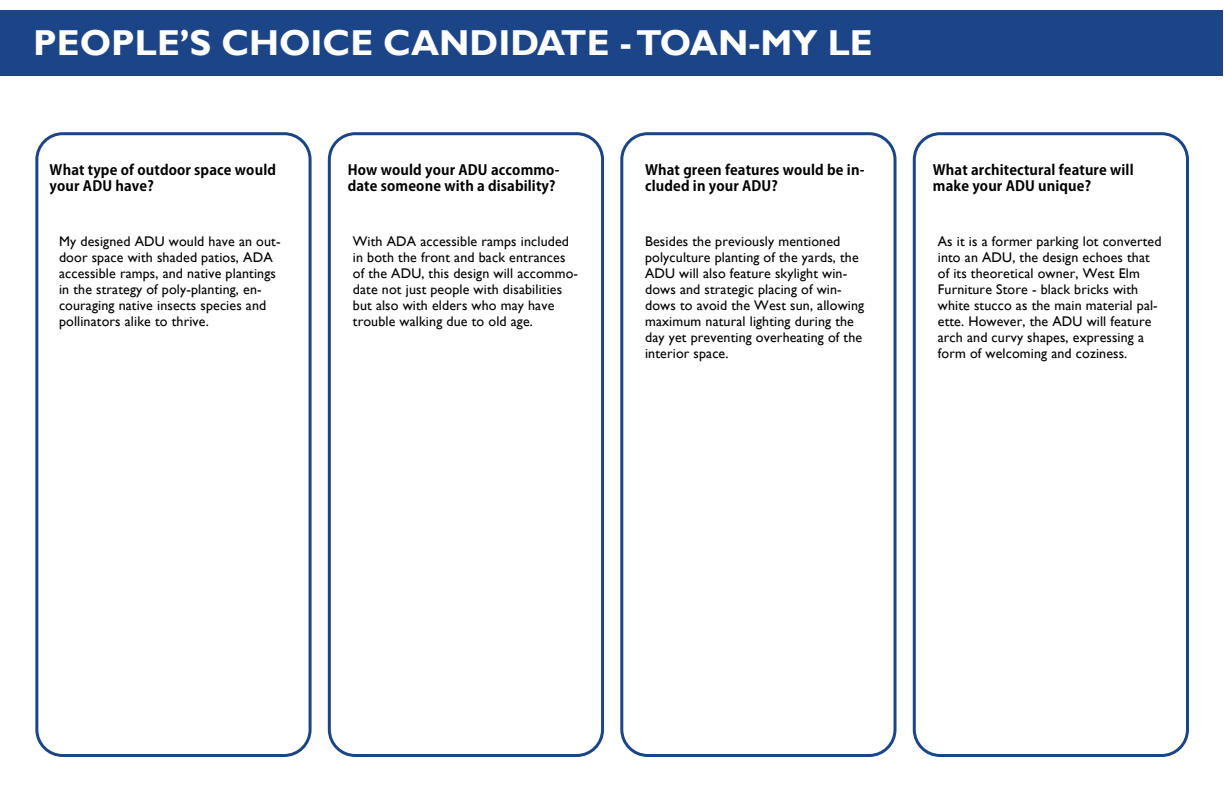
<style>
.page{position:relative;width:1224px;height:792px;background:#fff}
.page>*{position:absolute;margin:0;border:0;box-sizing:border-box;transform-origin:0 0}
.t1{font:700 36px "Gill Sans";color:#fff}
.t2{font:14px/16px "Gill Sans";letter-spacing:.01em;color:#000}
.t3{font:700 14px/16px "Adobe Gothic Std";letter-spacing:.01em;color:#000}
</style>
<div class="page">
<div style="left:0;top:11px;width:1223px;height:65px;background:#1c4588"></div>
<div style="left:35px;top:132px;width:277px;height:625px;border:3px solid #1c4588;border-radius:26px"></div>
<div style="left:328px;top:132px;width:276px;height:625px;border:3px solid #1c4588;border-radius:26px"></div>
<div style="left:620px;top:132px;width:277px;height:625px;border:3px solid #1c4588;border-radius:26px"></div>
<div style="left:913px;top:132px;width:276px;height:625px;border:3px solid #1c4588;border-radius:26px"></div>
<p class="t1" style="left:33px;top:21px;width:841px">PEOPLE’S CHOICE CANDIDATE - TOAN-MY LE</p>
<p class="t3" style="left:50px;top:163px;width:228px">What type of outdoor space would your ADU have?</p>
<p class="t3" style="left:348px;top:163px;width:213px">How would your ADU accommo&shy;date someone with a disability?</p>
<p class="t3" style="left:645px;top:163px;width:221px">What green features would be in&shy;cluded in your ADU?</p>
<p class="t3" style="left:933px;top:163px;width:202px">What architectural feature will make your ADU unique?</p>
<p class="t2" style="left:59px;top:233px;width:223px">My designed ADU would have an out&shy;door space with shaded patios, ADA accessible ramps, and native plantings in the strategy of poly-planting, en&shy;couraging native insects species and pollinators alike to thrive.</p>
<p class="t2" style="left:353px;top:233px;width:227px">With ADA accessible ramps included in both the front and back entrances of the ADU, this design will accommo&shy;date not just people with disabilities but also with elders who may have trouble walking due to old age.</p>
<p class="t2" style="left:645px;top:233px;width:221px">Besides the previously mentioned polyculture planting of the yards, the ADU will also feature skylight win&shy;dows and strategic placing of win&shy;dows to avoid the West sun, allowing maximum natural lighting during the day yet preventing overheating of the interior space.</p>
<p class="t2" style="left:938px;top:233px;width:225px">As it is a former parking lot converted into an ADU, the design echoes that of its theoretical owner, West Elm Furniture Store - black bricks with white stucco as the main material pal&shy;ette. However, the ADU will feature arch and curvy shapes, expressing a form of welcoming and coziness.</p>
</div>
